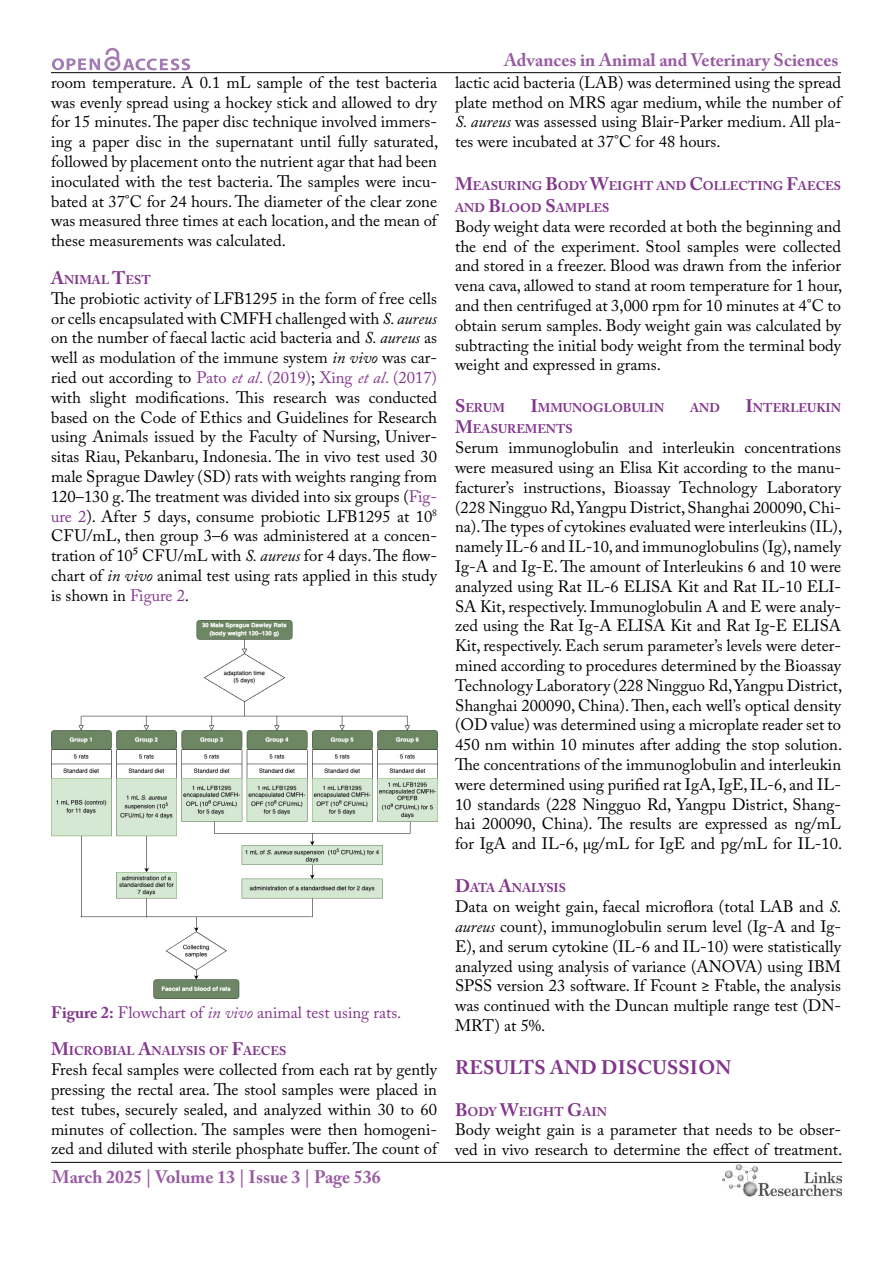
<style>
.page{position:relative;width:893px;height:1263px;background:#fff}
.page>*{position:absolute;margin:0;border:0;box-sizing:border-box;transform-origin:0 0}
.t1{font:700 19.5px "Adobe Caslon Pro";letter-spacing:.015em;color:#82368c}
.t2{font:700 18px "Adobe Caslon Pro";color:#995ca2}
.t3{font:16.5px/19.8px "Adobe Caslon Pro";color:#000;text-align:justify}
.t4{font:16.5px "Adobe Caslon Pro";color:#82368c}
.t5{font:700 12.6px "Adobe Caslon Pro";color:#82368c}
.s1{font-size:18px}
.s2{font-style:italic}
.s3{color:#82368c}
.s4{font-style:italic;color:#82368c}
.s5{font-weight:700}
</style>
<div class="page">
<hr style="left:51px;top:72px;width:790px;height:1px;background:#000">
<hr style="left:51px;top:1162px;width:791px;height:1px;background:#000">
<svg style="left:52px;top:48px;width:138px;height:23px"></svg>
<img style="left:723px;top:1164px;width:119px;height:33px">
<img style="left:51px;top:620px;width:386px;height:378px">
<p class="t3" style="left:51px;top:72px;width:389px">room temperature. A 0.1 mL sample of the test bacteria was evenly spread using a hockey stick and allowed to dry for 15 minutes. The paper disc technique involved immers&shy;ing a paper disc in the supernatant until fully saturated, followed by placement onto the nutrient agar that had been inoculated with the test bacteria. The samples were incu&shy;bated at 37°C for 24 hours. The diameter of the clear zone was measured three times at each location, and the mean of these measurements was calculated.</p>
<p class="t5" style="left:51px;top:272px;width:101px"><span class="s1">A</span>NIMAL <span class="s1">T</span>EST</p>
<p class="t3" style="left:51px;top:288px;width:388px">The probiotic activity of LFB1295 in the form of free cells or cells encapsulated with CMFH challenged with <span class="s2">S. aureus </span>on the number of faecal lactic acid bacteria and <span class="s2">S. aureus</span> as well as modulation of the immune system <span class="s2">in vivo</span> was car&shy;ried out according to <span class="s3">Pato</span> <span class="s4">et al</span><span class="s3">. (2019)</span>; <span class="s3">Xing</span> <span class="s4">et al</span><span class="s3">. (2017) </span>with slight modifications. This research was conducted based on the Code of Ethics and Guidelines for Research using Animals issued by the Faculty of Nursing, Univer&shy;sitas Riau, Pekanbaru, Indonesia. The in vivo test used 30 male Sprague Dawley (SD) rats with weights ranging from 120–130 g. The treatment was divided into six groups (<span class="s3">Fig&shy;ure 2</span>). After 5 days, consume probiotic LFB1295 at 10<sup>8<br></sup>CFU/mL, then group 3–6 was administered at a concen&shy;tration of 10⁵ CFU/mL with <span class="s2">S. aureus</span> for 4 days. The flow&shy;chart of <span class="s2">in vivo</span> animal test using rats applied in this study is shown in <span class="s3">Figure 2</span>.</p>
<p class="t4" style="left:51px;top:1002px;width:352px"><span class="s5">Figure 2:</span> Flowchart of <span class="s2">in vivo</span> animal test using rats.</p>
<p class="t5" style="left:51px;top:1044px;width:211px"><span class="s1">M</span>ICROBIAL <span class="s1">A</span>NALYSIS OF <span class="s1">F</span>AECE</p>
<p class="t5" style="left:279px;top:1044px;width:9px">S</p>
<p class="t3" style="left:51px;top:1060px;width:388px">Fresh fecal samples were collected from each rat by gently pressing the rectal area. The stool samples were placed in test tubes, securely sealed, and analyzed within 30 to 60 minutes of collection. The samples were then homogeni&shy;zed and diluted with sterile phosphate buffer. The count of</p>
<p class="t2" style="left:52px;top:1166px;width:331px">March 2025 | Volume 13 | Issue 3 | Page 536</p>
<p class="t2" style="left:504px;top:50px;width:336px">Advances in Animal and Veterinary Sciences</p>
<p class="t3" style="left:455px;top:72px;width:388px">lactic acid bacteria (LAB) was determined using the spread plate method on MRS agar medium, while the number of <span class="s2">S. aureus</span> was assessed using Blair-Parker medium. All pla&shy;tes were incubated at 37°C for 48 hours.</p>
<p class="t5" style="left:455px;top:179px;width:362px"><span class="s1">M</span>EASURING <span class="s1">B</span>ODY <span class="s1">W</span>EIGHT AND <span class="s1">C</span>OLLECTING <span class="s1">F</span>AECE</p>
<p class="t5" style="left:834px;top:179px;width:9px">S</p>
<p class="t5" style="left:455px;top:200px;width:156px">AND <span class="s1">B</span>LOOD <span class="s1">S</span>AMPLES</p>
<p class="t3" style="left:455px;top:216px;width:389px">Body weight data were recorded at both the beginning and the end of the experiment. Stool samples were collected and stored in a freezer. Blood was drawn from the inferior vena cava, allowed to stand at room temperature for 1 hour, and then centrifuged at 3,000 rpm for 10 minutes at 4°C to obtain serum samples. Body weight gain was calculated by subtracting the initial body weight from the terminal body weight and expressed in grams.</p>
<p class="t5" style="left:455px;top:400px;width:21px"><span class="s1">S</span>ERU</p>
<p class="t5" style="left:492px;top:400px;width:14px">M</p>
<p class="t5" style="left:530px;top:400px;width:136px"><span class="s1">I</span>MMUNOGLOBULIN</p>
<p class="t5" style="left:690px;top:400px;width:31px">AND</p>
<p class="t5" style="left:745px;top:400px;width:63px"><span class="s1">I</span>NTERLEUK</p>
<p class="t5" style="left:825px;top:400px;width:17px">IN</p>
<p class="t5" style="left:455px;top:422px;width:53px"><span class="s1">M</span>EASURE</p>
<p class="t5" style="left:525px;top:422px;width:49px">MENTS</p>
<p class="t3" style="left:455px;top:438px;width:389px">Serum immunoglobulin and interleukin concentrations were measured using an Elisa Kit according to the manu&shy;facturer’s instructions, Bioassay Technology Laboratory (228 Ningguo Rd, Yangpu District, Shanghai 200090, Chi&shy;na). The types of cytokines evaluated were interleukins (IL), namely IL-6 and IL-10, and immunoglobulins (Ig), namely Ig-A and Ig-E. The amount of Interleukins 6 and 10 were analyzed using Rat IL-6 ELISA Kit and Rat IL-10 ELI-SA Kit, respectively. Immunoglobulin A and E were analy&shy;zed using the Rat Ig-A ELISA Kit and Rat Ig-E ELISA Kit, respectively. Each serum parameter’s levels were deter&shy;mined according to procedures determined by the Bioassay Technology Laboratory (228 Ningguo Rd, Yangpu District, Shanghai 200090, China). Then, each well’s optical density (OD value) was determined using a microplate reader set to 450 nm within 10 minutes after adding the stop solution.<br>The concentrations of the immunoglobulin and interleukin were determined using purified rat IgA, IgE, IL-6, and IL-10 standards (228 Ningguo Rd, Yangpu District, Shang&shy;hai 200090, China). The results are expressed as ng/mL for IgA and IL-6, µg/mL for IgE and pg/mL for IL-10.</p>
<p class="t5" style="left:455px;top:881px;width:113px"><span class="s1">D</span>ATA <span class="s1">A</span>NALYSIS</p>
<p class="t3" style="left:455px;top:897px;width:388px">Data on weight gain, faecal microflora (total LAB and <span class="s2">S. aureus</span> count), immunoglobulin serum level (Ig-A and Ig-E), and serum cytokine (IL-6 and IL-10) were statistically analyzed using analysis of variance (ANOVA) using IBM SPSS version 23 software. If Fcount ≥ Ftable, the analysis was continued with the Duncan multiple range test (DN-MRT) at 5%.</p>
<p class="t1" style="left:455px;top:1056px;width:278px">RESULTS AND DISCUSSION</p>
<p class="t5" style="left:455px;top:1104px;width:153px"><span class="s1">B</span>ODY <span class="s1">W</span>EIGHT <span class="s1">G</span>AIN</p>
<p class="t3" style="left:455px;top:1120px;width:389px">Body weight gain is a parameter that needs to be obser&shy;ved in vivo research to determine the effect of treatment.</p>
</div>
